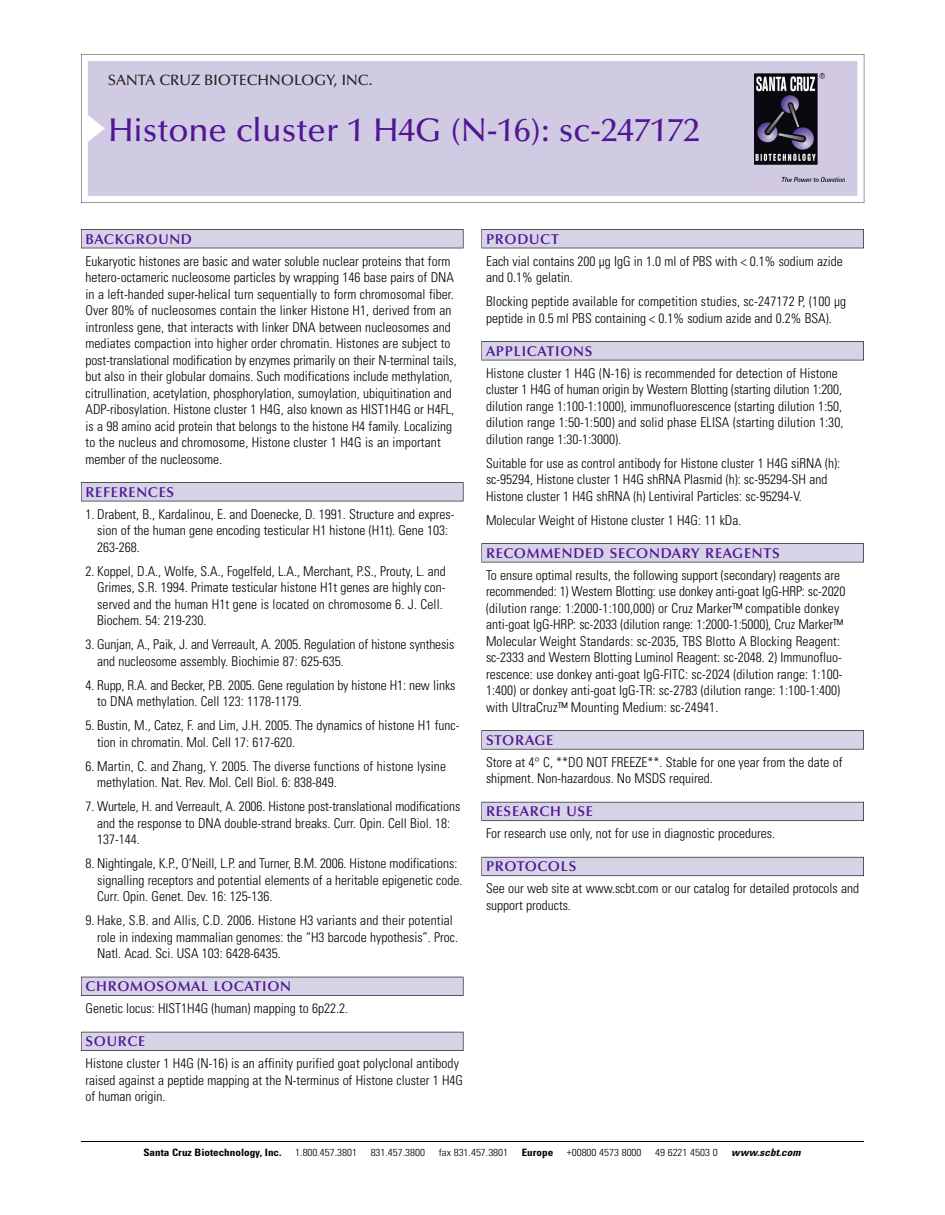
<style>
.page{position:relative;width:945px;height:1215px;background:#fff}
.page>*{position:absolute;margin:0;border:0;box-sizing:border-box;transform-origin:0 0}
.t1{font:500 33px "Optima";color:#511695}
.t2{font:500 15px "Optima";color:#231f20}
.t3{font:600 14.25px "Optima";letter-spacing:.05em;color:#511695}
.t4{font:300 condensed 13.5px/16.5px "Univers";color:#000}
.t5{font:300 condensed 10.2px "Univers";color:#000;scale:1.1 1}
.t6{font:700 condensed 10.2px "Univers";color:#000;scale:1.1 1}
.t7{font:italic 700 condensed 10.2px "Univers";letter-spacing:.005em;color:#000;scale:1.1 1}
</style>
<div class="page">
<svg style="left:81px;top:54px;width:783px;height:149px"></svg>
<div style="left:88px;top:61px;width:769px;height:135px;background:#d1cae3"></div>
<img style="left:754px;top:74px;width:91px;height:108px">
<div style="left:81px;top:229px;width:382px;height:19px;background:#525156"></div>
<div style="left:81px;top:230px;width:382px;height:18px;background:#d7d3e7"></div>
<div style="left:81px;top:482px;width:382px;height:19px;background:#525155"></div>
<div style="left:81px;top:483px;width:382px;height:18px;background:#d7d3e7"></div>
<div style="left:81px;top:977px;width:382px;height:19px;background:#525158"></div>
<div style="left:81px;top:977px;width:382px;height:18px;background:#d7d3e7"></div>
<div style="left:81px;top:1032px;width:382px;height:19px;background:#54535a"></div>
<div style="left:81px;top:1032px;width:382px;height:18px;background:#d7d3e7"></div>
<div style="left:482px;top:229px;width:382px;height:19px;background:#525156"></div>
<div style="left:482px;top:230px;width:381px;height:18px;background:#d7d3e7"></div>
<div style="left:482px;top:341px;width:382px;height:19px;background:#525155"></div>
<div style="left:482px;top:342px;width:381px;height:18px;background:#d7d3e7"></div>
<div style="left:482px;top:543px;width:382px;height:19px;background:#545357"></div>
<div style="left:482px;top:544px;width:381px;height:18px;background:#d7d3e7"></div>
<div style="left:482px;top:730px;width:382px;height:19px;background:#575759"></div>
<div style="left:482px;top:731px;width:381px;height:18px;background:#d7d3e7"></div>
<div style="left:482px;top:802px;width:382px;height:19px;background:#5b5a62"></div>
<div style="left:482px;top:802px;width:381px;height:18px;background:#d7d3e7"></div>
<div style="left:482px;top:857px;width:382px;height:19px;background:#66646e"></div>
<div style="left:482px;top:857px;width:381px;height:18px;background:#d7d3e7"></div>
<hr style="left:81px;top:1141px;width:783px;height:1px;background:#000">
<p class="t2" style="left:108px;top:74px;width:266px">SANTA CRUZ BIOTECHNOLOGY, INC.</p>
<h1 class="t1" style="left:108px;top:117px;width:594px">Histone cluster 1 H4G (N-16): sc-247172</h1>
<p class="t3" style="left:86px;top:233px;width:108px">BACKGROUND</p>
<p class="t4" style="left:86px;top:254px;width:373px">Eukaryotic histones are basic and water soluble nuclear proteins that form hetero-octameric nucleosome particles by wrapping 146 base pairs of DNA in a left-handed super-helical turn sequentially to form chromosomal fiber.<br>Over 80% of nucleosomes contain the linker Histone H1, derived from an intronless gene, that interacts with linker DNA between nucleosomes and mediates compaction into higher order chromatin. Histones are subject to post-translational modification by enzymes primarily on their N-terminal tails, but also in their globular domains. Such modifications include methylation, citrullination, acetylation, phosphorylation, sumoylation, ubiquitination and ADP-ribosylation. Histone cluster 1 H4G, also known as HIST1H4G or H4FL, is a 98 amino acid protein that belongs to the histone H4 family. Localizing to the nucleus and chromosome, Histone cluster 1 H4G is an important member of the nucleosome.</p>
<p class="t3" style="left:86px;top:486px;width:90px">REFERENCES</p>
<p class="t4" style="left:97px;top:507px;width:359px;text-indent:-12px">1. Drabent, B., Kardalinou, E. and Doenecke, D. 1991. Structure and expres&shy;sion of the human gene encoding testicular H1 histone (H1t). Gene 103:<br>263-268.</p>
<p class="t4" style="left:97px;top:564px;width:350px;text-indent:-12px">2. Koppel, D.A., Wolfe, S.A., Fogelfeld, L.A., Merchant, P.S., Prouty, L. and Grimes, S.R. 1994. Primate testicular histone H1t genes are highly con&shy;served and the human H1t gene is located on chromosome 6. J. Cell.<br>Biochem. 54: 219-230.</p>
<p class="t4" style="left:97px;top:637px;width:359px;text-indent:-12px">3. Gunjan, A., Paik, J. and Verreault, A. 2005. Regulation of histone synthesis and nucleosome assembly. Biochimie 87: 625-635.</p>
<p class="t4" style="left:97px;top:678px;width:360px;text-indent:-12px">4. Rupp, R.A. and Becker, P.B. 2005. Gene regulation by histone H1: new links to DNA methylation. Cell 123: 1178-1179.</p>
<p class="t4" style="left:97px;top:718px;width:364px;text-indent:-12px">5. Bustin, M., Catez, F. and Lim, J.H. 2005. The dynamics of histone H1 func&shy;tion in chromatin. Mol. Cell 17: 617-620.</p>
<p class="t4" style="left:97px;top:759px;width:350px;text-indent:-12px">6. Martin, C. and Zhang, Y. 2005. The diverse functions of histone lysine methylation. Nat. Rev. Mol. Cell Biol. 6: 838-849.</p>
<p class="t4" style="left:97px;top:799px;width:365px;text-indent:-12px">7. Wurtele, H. and Verreault, A. 2006. Histone post-translational modifications and the response to DNA double-strand breaks. Curr. Opin. Cell Biol. 18:<br>137-144.</p>
<p class="t4" style="left:97px;top:856px;width:367px;text-indent:-12px">8. Nightingale, K.P., O’Neill, L.P. and Turner, B.M. 2006. Histone modifications: signalling receptors and potential elements of a heritable epigenetic code.<br>Curr. Opin. Genet. Dev. 16: 125-136.</p>
<p class="t4" style="left:97px;top:913px;width:362px;text-indent:-12px">9. Hake, S.B. and Allis, C.D. 2006. Histone H3 variants and their potential role in indexing mammalian genomes: the “H3 barcode hypothesis”. Proc.<br>Natl. Acad. Sci. USA 103: 6428-6435.</p>
<p class="t3" style="left:86px;top:981px;width:207px">CHROMOSOMAL LOCATION</p>
<p class="t4" style="left:86px;top:1001px;width:264px">Genetic locus: HIST1H4G (human) mapping to 6p22.2.</p>
<p class="t3" style="left:86px;top:1036px;width:61px">SOURCE</p>
<p class="t4" style="left:86px;top:1056px;width:379px">Histone cluster 1 H4G (N-16) is an affinity purified goat polyclonal antibody raised against a peptide mapping at the N-terminus of Histone cluster 1 H4G of human origin.</p>
<p class="t3" style="left:486px;top:233px;width:74px">PRODUCT</p>
<p class="t4" style="left:486px;top:254px;width:358px">Each vial contains 200 µg IgG in 1.0 ml of PBS with &lt; 0.1% sodium azide and 0.1% gelatin.</p>
<p class="t4" style="left:486px;top:294px;width:362px">Blocking peptide available for competition studies, sc-247172 P, (100 µg peptide in 0.5 ml PBS containing &lt; 0.1% sodium azide and 0.2% BSA).</p>
<p class="t3" style="left:486px;top:345px;width:108px">APPLICATIONS</p>
<p class="t4" style="left:486px;top:366px;width:359px">Histone cluster 1 H4G (N-16) is recommended for detection of Histone cluster 1 H4G of human origin by Western Blotting (starting dilution 1:200, dilution range 1:100-1:1000), immunofluorescence (starting dilution 1:50, dilution range 1:50-1:500) and solid phase ELISA (starting dilution 1:30, dilution range 1:30-1:3000).</p>
<p class="t4" style="left:486px;top:456px;width:356px">Suitable for use as control antibody for Histone cluster 1 H4G siRNA (h): sc-95294, Histone cluster 1 H4G shRNA Plasmid (h): sc-95294-SH and<br>Histone cluster 1 H4G shRNA (h) Lentiviral Particles: sc-95294-V.</p>
<p class="t4" style="left:486px;top:513px;width:257px">Molecular Weight of Histone cluster 1 H4G: 11 kDa.</p>
<p class="t3" style="left:486px;top:547px;width:295px">RECOMMENDED SECONDARY REAGENTS</p>
<p class="t4" style="left:486px;top:568px;width:361px">To ensure optimal results, the following support (secondary) reagents are recommended: 1) Western Blotting: use donkey anti-goat IgG-HRP: sc-2020 (dilution range: 1:2000-1:100,000) or Cruz Marker™ compatible donkey anti-goat IgG-HRP: sc-2033 (dilution range: 1:2000-1:5000), Cruz Marker™ Molecular Weight Standards: sc-2035, TBS Blotto A Blocking Reagent: sc-2333 and Western Blotting Luminol Reagent: sc-2048. 2) Immunofluo&shy;rescence: use donkey anti-goat IgG-FITC: sc-2024 (dilution range: 1:100- 1:400) or donkey anti-goat IgG-TR: sc-2783 (dilution range: 1:100-1:400) with UltraCruz™ Mounting Medium: sc-24941.</p>
<p class="t3" style="left:486px;top:734px;width:69px">STORAGE</p>
<p class="t4" style="left:486px;top:755px;width:358px">Store at 4° C, **DO NOT FREEZE**. Stable for one year from the date of shipment. Non-hazardous. No MSDS required.</p>
<p class="t3" style="left:486px;top:806px;width:109px">RESEARCH USE</p>
<p class="t4" style="left:486px;top:826px;width:290px">For research use only, not for use in diagnostic procedures.</p>
<p class="t3" style="left:486px;top:861px;width:92px">PROTOCOLS</p>
<p class="t4" style="left:486px;top:881px;width:375px">See our web site at www.scbt.com or our catalog for detailed protocols and support products.</p>
<p class="t6" style="left:143px;top:1148px;width:127px">Santa Cruz Biotechnology, Inc.</p>
<p class="t5" style="left:295px;top:1148px;width:58px">1.800.457.3801</p>
<p class="t5" style="left:371px;top:1148px;width:51px">831.457.3800</p>
<p class="t5" style="left:439px;top:1148px;width:65px">fax 831.457.3801</p>
<p class="t6" style="left:522px;top:1148px;width:30px">Europe</p>
<p class="t5" style="left:567px;top:1148px;width:69px">+00800 4573 8000</p>
<p class="t5" style="left:655px;top:1148px;width:58px">49 6221 4503 0</p>
<p class="t7" style="left:731px;top:1148px;width:64px">www.scbt.com</p>
</div>
